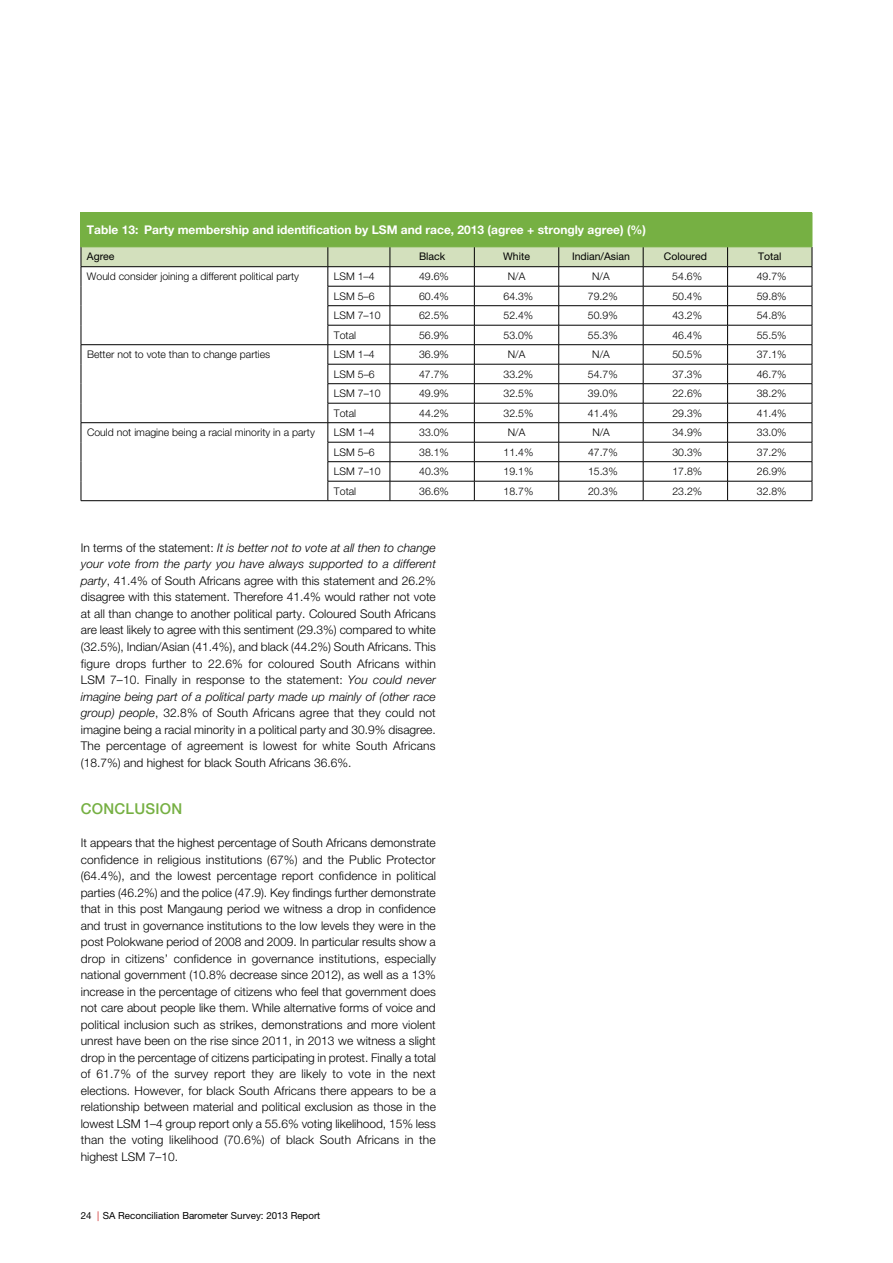
<style>
.page{position:relative;width:893px;height:1263px;background:#fff}
.page>*{position:absolute;margin:0;border:0;box-sizing:border-box;transform-origin:0 0}
.t1{font:500 15px "Helvetica Neue LT Std";letter-spacing:.015em;color:#76b043}
.t2{font:300 12px/16.5px "Helvetica Neue LT Std";letter-spacing:.015em;color:#000;text-align:justify}
.t3{font:700 12px "Helvetica Neue LT Std";color:#fff}
.t4{font:300 10.5px "Helvetica Neue LT Std";color:#000}
.t5{font:10.5px "Helvetica Neue LT Std";color:#000}
.t6{font:9.75px "Helvetica Neue LT Std";color:#000}
.s1{font-style:italic}
.s2{color:#cf2625}
</style>
<div class="page">
<hr style="left:892px;top:0;width:1px;height:1263px;background:#dcddde">
<div style="left:81px;top:213px;width:731px;height:34px;background:#76b043"></div>
<svg style="left:81px;top:247px;width:732px;height:253px"></svg>
<hr style="left:81px;top:500px;width:247px;height:1px;background:#000">
<hr style="left:328px;top:500px;width:62px;height:1px;background:#000">
<hr style="left:390px;top:500px;width:84px;height:1px;background:#000">
<hr style="left:474px;top:500px;width:85px;height:1px;background:#000">
<hr style="left:559px;top:500px;width:84px;height:1px;background:#000">
<hr style="left:643px;top:500px;width:85px;height:1px;background:#000">
<hr style="left:728px;top:500px;width:84px;height:1px;background:#000">
<hr style="left:812px;top:213px;width:1px;height:34px;background:#76b043">
<hr style="left:81px;top:247px;width:247px;height:1px;background:#76b043">
<hr style="left:328px;top:247px;width:62px;height:1px;background:#76b043">
<hr style="left:390px;top:247px;width:84px;height:1px;background:#76b043">
<hr style="left:474px;top:247px;width:85px;height:1px;background:#76b043">
<hr style="left:559px;top:247px;width:84px;height:1px;background:#76b043">
<hr style="left:643px;top:247px;width:85px;height:1px;background:#76b043">
<hr style="left:728px;top:247px;width:84px;height:1px;background:#76b043">
<p class="t3" style="left:87px;top:222px;width:561px">Table 13: Party membership and identification by LSM and race, 2013 (agree + strongly agree) (%)</p>
<p class="t5" style="left:87px;top:250px;width:29px">Agree</p>
<p class="t5" style="left:419px;top:250px;width:28px">Black</p>
<p class="t5" style="left:503px;top:250px;width:28px">White</p>
<p class="t5" style="left:572px;top:250px;width:59px">Indian/Asian</p>
<p class="t5" style="left:664px;top:250px;width:45px">Coloured</p>
<p class="t5" style="left:758px;top:250px;width:25px">Total</p>
<p class="t4" style="left:87px;top:270px;width:214px">Would consider joining a different political party</p>
<p class="t4" style="left:334px;top:270px;width:42px">LSM 1–4</p>
<p class="t4" style="left:419px;top:270px;width:31px">49.6%</p>
<p class="t4" style="left:508px;top:270px;width:19px">N/A</p>
<p class="t4" style="left:592px;top:270px;width:19px">N/A</p>
<p class="t4" style="left:672px;top:270px;width:31px">54.6%</p>
<p class="t4" style="left:757px;top:270px;width:31px">49.7%</p>
<p class="t4" style="left:334px;top:290px;width:42px">LSM 5–6</p>
<p class="t4" style="left:419px;top:290px;width:31px">60.4%</p>
<p class="t4" style="left:503px;top:290px;width:31px">64.3%</p>
<p class="t4" style="left:588px;top:290px;width:31px">79.2%</p>
<p class="t4" style="left:672px;top:290px;width:31px">50.4%</p>
<p class="t4" style="left:757px;top:290px;width:31px">59.8%</p>
<p class="t4" style="left:334px;top:309px;width:48px">LSM 7–10</p>
<p class="t4" style="left:419px;top:309px;width:31px">62.5%</p>
<p class="t4" style="left:503px;top:309px;width:31px">52.4%</p>
<p class="t4" style="left:588px;top:309px;width:31px">50.9%</p>
<p class="t4" style="left:672px;top:309px;width:31px">43.2%</p>
<p class="t4" style="left:757px;top:309px;width:31px">54.8%</p>
<p class="t4" style="left:334px;top:329px;width:24px">Total</p>
<p class="t4" style="left:419px;top:329px;width:31px">56.9%</p>
<p class="t4" style="left:503px;top:329px;width:31px">53.0%</p>
<p class="t4" style="left:588px;top:329px;width:31px">55.3%</p>
<p class="t4" style="left:672px;top:329px;width:31px">46.4%</p>
<p class="t4" style="left:757px;top:329px;width:31px">55.5%</p>
<p class="t4" style="left:87px;top:348px;width:185px">Better not to vote than to change parties</p>
<p class="t4" style="left:334px;top:348px;width:42px">LSM 1–4</p>
<p class="t4" style="left:419px;top:348px;width:31px">36.9%</p>
<p class="t4" style="left:508px;top:348px;width:19px">N/A</p>
<p class="t4" style="left:592px;top:348px;width:19px">N/A</p>
<p class="t4" style="left:672px;top:348px;width:31px">50.5%</p>
<p class="t4" style="left:757px;top:348px;width:31px">37.1%</p>
<p class="t4" style="left:334px;top:368px;width:42px">LSM 5–6</p>
<p class="t4" style="left:419px;top:368px;width:31px">47.7%</p>
<p class="t4" style="left:504px;top:368px;width:31px">33.2%</p>
<p class="t4" style="left:588px;top:368px;width:31px">54.7%</p>
<p class="t4" style="left:672px;top:368px;width:31px">37.3%</p>
<p class="t4" style="left:757px;top:368px;width:31px">46.7%</p>
<p class="t4" style="left:334px;top:387px;width:48px">LSM 7–10</p>
<p class="t4" style="left:419px;top:387px;width:31px">49.9%</p>
<p class="t4" style="left:504px;top:387px;width:31px">32.5%</p>
<p class="t4" style="left:588px;top:387px;width:31px">39.0%</p>
<p class="t4" style="left:672px;top:387px;width:31px">22.6%</p>
<p class="t4" style="left:757px;top:387px;width:31px">38.2%</p>
<p class="t4" style="left:334px;top:407px;width:24px">Total</p>
<p class="t4" style="left:419px;top:407px;width:31px">44.2%</p>
<p class="t4" style="left:504px;top:407px;width:31px">32.5%</p>
<p class="t4" style="left:588px;top:407px;width:31px">41.4%</p>
<p class="t4" style="left:672px;top:407px;width:31px">29.3%</p>
<p class="t4" style="left:757px;top:407px;width:31px">41.4%</p>
<p class="t4" style="left:87px;top:426px;width:229px">Could not imagine being a racial minority in a party</p>
<p class="t4" style="left:334px;top:426px;width:42px">LSM 1–4</p>
<p class="t4" style="left:419px;top:426px;width:31px">33.0%</p>
<p class="t4" style="left:508px;top:426px;width:19px">N/A</p>
<p class="t4" style="left:592px;top:426px;width:19px">N/A</p>
<p class="t4" style="left:672px;top:426px;width:31px">34.9%</p>
<p class="t4" style="left:757px;top:426px;width:31px">33.0%</p>
<p class="t4" style="left:334px;top:446px;width:42px">LSM 5–6</p>
<p class="t4" style="left:419px;top:446px;width:31px">38.1%</p>
<p class="t4" style="left:504px;top:446px;width:31px">11.4%</p>
<p class="t4" style="left:588px;top:446px;width:31px">47.7%</p>
<p class="t4" style="left:672px;top:446px;width:31px">30.3%</p>
<p class="t4" style="left:757px;top:446px;width:31px">37.2%</p>
<p class="t4" style="left:334px;top:465px;width:48px">LSM 7–10</p>
<p class="t4" style="left:419px;top:465px;width:31px">40.3%</p>
<p class="t4" style="left:504px;top:465px;width:31px">19.1%</p>
<p class="t4" style="left:588px;top:465px;width:31px">15.3%</p>
<p class="t4" style="left:672px;top:465px;width:31px">17.8%</p>
<p class="t4" style="left:757px;top:465px;width:31px">26.9%</p>
<p class="t4" style="left:334px;top:485px;width:24px">Total</p>
<p class="t4" style="left:419px;top:485px;width:31px">36.6%</p>
<p class="t4" style="left:504px;top:485px;width:31px">18.7%</p>
<p class="t4" style="left:588px;top:485px;width:31px">20.3%</p>
<p class="t4" style="left:672px;top:485px;width:31px">23.2%</p>
<p class="t4" style="left:757px;top:485px;width:31px">32.8%</p>
<p class="t2" style="left:81px;top:539px;width:357px">In terms of the statement: <span class="s1">It is better not to vote at all then to change your vote from the party you have always supported to a different party</span>, 41.4% of South Africans agree with this statement and 26.2% disagree with this statement. Therefore 41.4% would rather not vote at all than change to another political party. Coloured South Africans are least likely to agree with this sentiment (29.3%) compared to white (32.5%), Indian/Asian (41.4%), and black (44.2%) South Africans. This figure drops further to 22.6% for coloured South Africans within LSM 7–10. Finally in response to the statement: <span class="s1">You could never imagine being part of a political party made up mainly of (other race group) people</span>, 32.8% of South Africans agree that they could not imagine being a racial minority in a political party and 30.9% disagree.<br>The percentage of agreement is lowest for white South Africans (18.7%) and highest for black South Africans 36.6%.</p>
<p class="t1" style="left:81px;top:800px;width:103px">CONCLUSION</p>
<p class="t2" style="left:81px;top:834px;width:357px">It appears that the highest percentage of South Africans demonstrate confidence in religious institutions (67%) and the Public Protector (64.4%), and the lowest percentage report confidence in political parties (46.2%) and the police (47.9). Key findings further demonstrate that in this post Mangaung period we witness a drop in confidence and trust in governance institutions to the low levels they were in the post Polokwane period of 2008 and 2009. In particular results show a drop in citizens’ confidence in governance institutions, especially national government (10.8% decrease since 2012), as well as a 13% increase in the percentage of citizens who feel that government does not care about people like them. While alternative forms of voice and political inclusion such as strikes, demonstrations and more violent unrest have been on the rise since 2011, in 2013 we witness a slight drop in the percentage of citizens participating in protest. Finally a total of 61.7% of the survey report they are likely to vote in the next elections. However, for black South Africans there appears to be a relationship between material and political exclusion as those in the lowest LSM 1–4 group report only a 55.6% voting likelihood, 15% less than the voting likelihood (70.6%) of black South Africans in the highest LSM 7–10.</p>
<p class="t6" style="left:81px;top:1209px;width:241px">24 <span class="s2">|</span> SA Reconciliation Barometer Survey: 2013 Report</p>
</div>
